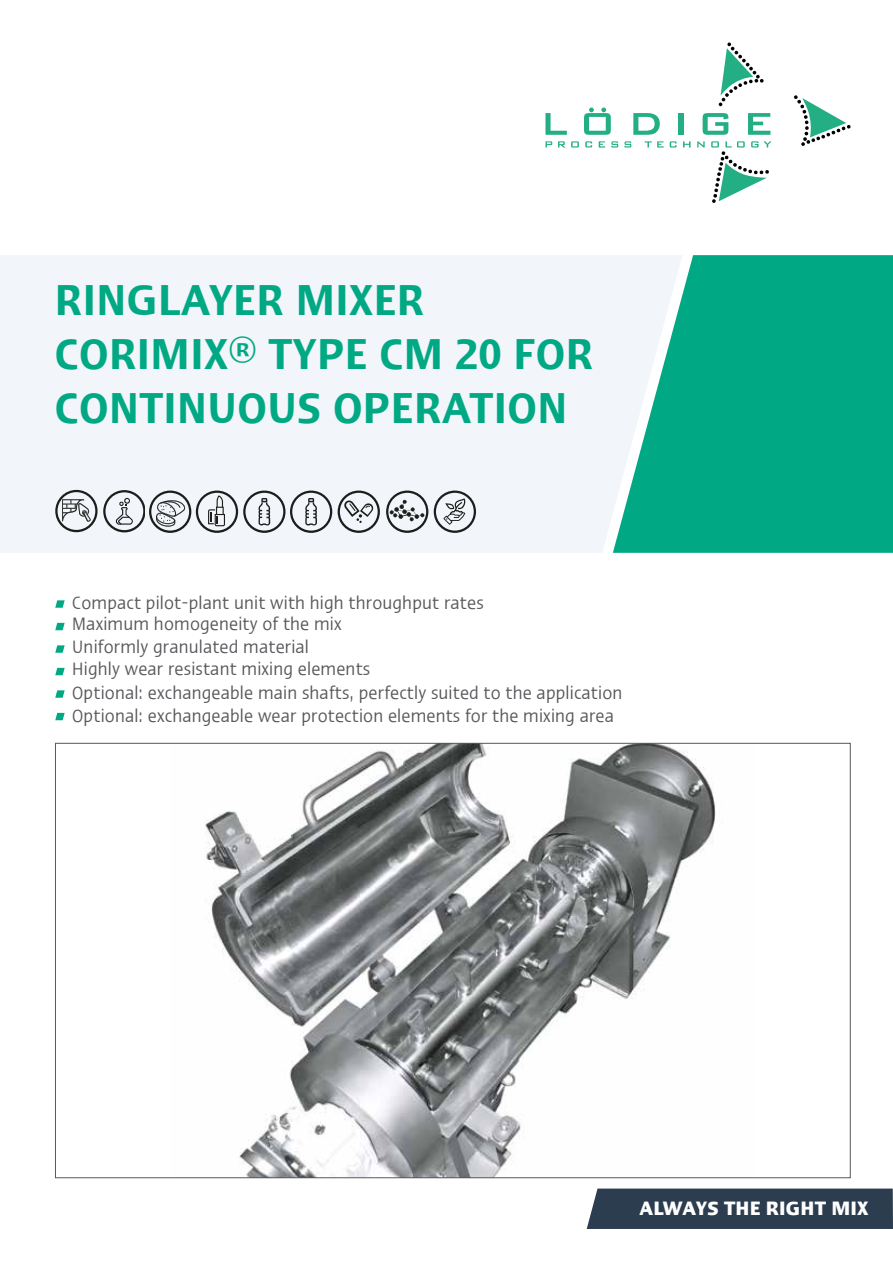
<style>
.page{position:relative;width:893px;height:1263px;background:#fff}
.page>*{position:absolute;margin:0;border:0;box-sizing:border-box;transform-origin:0 0}
.t1{font:600 condensed 43.5px/54px "Ergo Com";letter-spacing:.01em;color:#00a984}
.t2{font:700 condensed 19.5px "Ergo Com";letter-spacing:.01em;color:#fff}
.t3{font:condensed 18px/22.5px "Ergo Com";letter-spacing:.01em;color:#58585c}
</style>
<div class="page">
<div style="left:587px;top:1188px;width:306px;height:41px;background:#2c3d4f"></div>
<div style="left:0;top:255px;width:613px;height:298px;background:#f2f5fa"></div>
<svg style="left:613px;top:255px;width:280px;height:298px;fill:#00a984"></svg>
<svg style="left:719px;top:43px;width:45px;height:63px"></svg>
<svg style="left:794px;top:95px;width:56px;height:51px"></svg>
<svg style="left:697px;top:113px;width:74px;height:90px"></svg>
<svg style="left:545px;top:108px;width:146px;height:40px"></svg>
<svg style="left:55px;top:600px;width:10px;height:8px"></svg>
<svg style="left:55px;top:623px;width:10px;height:7px"></svg>
<svg style="left:55px;top:645px;width:10px;height:8px"></svg>
<svg style="left:55px;top:668px;width:10px;height:7px"></svg>
<svg style="left:55px;top:690px;width:10px;height:8px"></svg>
<svg style="left:55px;top:713px;width:10px;height:7px"></svg>
<img style="left:205px;top:745px;width:511px;height:431px">
<svg style="left:55px;top:490px;width:277px;height:43px"></svg>
<svg style="left:338px;top:490px;width:42px;height:43px"></svg>
<svg style="left:386px;top:490px;width:42px;height:43px"></svg>
<svg style="left:434px;top:490px;width:42px;height:43px"></svg>
<h1 class="t1" style="left:55px;top:269px;width:540px">RINGLAYER MIXER<br>CORIMIX® TYPE CM 20 FOR<br>CONTINUOUS OPERATION</h1>
<p class="t3" style="left:72px;top:590px;width:552px">Compact pilot-plant unit with high throughput rates<br>Maximum homogeneity of the mix<br>Uniformly granulated material<br>Highly wear resistant mixing elements<br>Optional: exchangeable main shafts, perfectly suited to the application Optional: exchangeable wear protection elements for the mixing area</p>
<p class="t2" style="left:639px;top:1193px;width:230px">ALWAYS THE RIGHT MIX</p>
</div>
